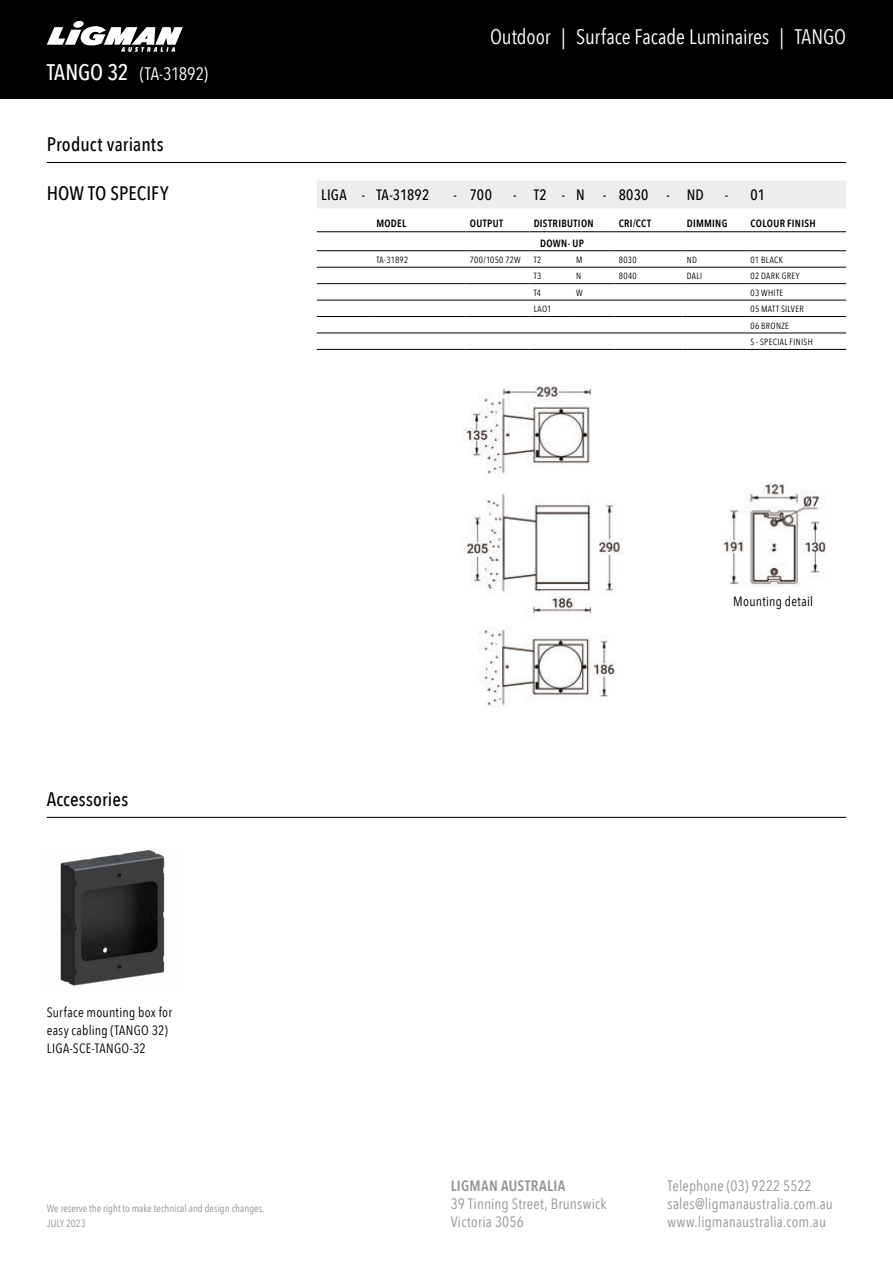
<style>
.page{position:relative;width:893px;height:1263px;background:#fff}
.page>*{position:absolute;margin:0;border:0;box-sizing:border-box;transform-origin:0 0}
.t1{font:21px "Avenir Next Condensed";letter-spacing:-.005em;color:#fff}
.t2{font:500 19.5px "Avenir Next Condensed";letter-spacing:.005em;color:#000}
.t3{font:18px "Avenir Next Condensed";letter-spacing:-.02em;color:#fff}
.t4{font:15px/18px "Avenir Next Condensed";letter-spacing:.01em;color:#939598}
.t5{font:500 15px "Avenir Next Condensed";letter-spacing:.015em;color:#000}
.t6{font:600 15px "Avenir Next Condensed";letter-spacing:.02em;color:#939598}
.t7{font:13.5px/18px "Avenir Next Condensed";letter-spacing:.02em;color:#000}
.t8{font:10.5px/15px "Avenir Next Condensed";color:#939598}
.t9{font:600 10.5px "Avenir Next Condensed";letter-spacing:.03em;color:#000}
.t10{font:9px/16.5px "Avenir Next Condensed";letter-spacing:.035em;color:#000}
.s1{font-weight:500;font-size:22.5px}
</style>
<div class="page">
<div style="left:0;top:0;width:893px;height:99px;background:#000"></div>
<svg style="left:47px;top:20px;width:136px;height:32px"></svg>
<img style="left:60px;top:850px;width:105px;height:136px">
<img style="left:462px;top:385px;width:364px;height:323px">
<hr style="left:47px;top:162px;width:799px;height:1px;background:#000">
<div style="left:317px;top:181px;width:529px;height:27px;background:#ededee"></div>
<hr style="left:317px;top:267px;width:55px;height:1px;background:#000">
<hr style="left:372px;top:267px;width:94px;height:1px;background:#000">
<hr style="left:614px;top:267px;width:68px;height:1px;background:#000">
<hr style="left:682px;top:267px;width:64px;height:1px;background:#000">
<hr style="left:746px;top:267px;width:100px;height:1px;background:#000">
<hr style="left:317px;top:283px;width:55px;height:1px;background:#000">
<hr style="left:372px;top:283px;width:94px;height:1px;background:#000">
<hr style="left:529px;top:283px;width:43px;height:1px;background:#000">
<hr style="left:572px;top:283px;width:42px;height:1px;background:#000">
<hr style="left:614px;top:283px;width:68px;height:1px;background:#000">
<hr style="left:682px;top:283px;width:64px;height:1px;background:#000">
<hr style="left:746px;top:283px;width:100px;height:1px;background:#000">
<hr style="left:317px;top:300px;width:55px;height:1px;background:#000">
<hr style="left:372px;top:300px;width:94px;height:1px;background:#000">
<hr style="left:466px;top:300px;width:63px;height:1px;background:#000">
<hr style="left:529px;top:300px;width:43px;height:1px;background:#000">
<hr style="left:572px;top:300px;width:42px;height:1px;background:#000">
<hr style="left:682px;top:300px;width:64px;height:1px;background:#000">
<hr style="left:746px;top:300px;width:100px;height:1px;background:#000">
<hr style="left:317px;top:316px;width:55px;height:1px;background:#000">
<hr style="left:372px;top:316px;width:94px;height:1px;background:#000">
<hr style="left:466px;top:316px;width:63px;height:1px;background:#000">
<hr style="left:529px;top:316px;width:43px;height:1px;background:#000">
<hr style="left:572px;top:316px;width:42px;height:1px;background:#000">
<hr style="left:682px;top:316px;width:64px;height:1px;background:#000">
<hr style="left:746px;top:316px;width:100px;height:1px;background:#000">
<hr style="left:317px;top:333px;width:55px;height:1px;background:#000">
<hr style="left:372px;top:333px;width:94px;height:1px;background:#000">
<hr style="left:466px;top:333px;width:63px;height:1px;background:#000">
<hr style="left:529px;top:333px;width:43px;height:1px;background:#000">
<hr style="left:572px;top:333px;width:42px;height:1px;background:#000">
<hr style="left:614px;top:333px;width:68px;height:1px;background:#000">
<hr style="left:682px;top:333px;width:64px;height:1px;background:#000">
<hr style="left:746px;top:333px;width:100px;height:1px;background:#000">
<hr style="left:317px;top:349px;width:55px;height:1px;background:#000">
<hr style="left:372px;top:349px;width:94px;height:1px;background:#000">
<hr style="left:466px;top:349px;width:63px;height:1px;background:#000">
<hr style="left:529px;top:349px;width:43px;height:1px;background:#000">
<hr style="left:572px;top:349px;width:42px;height:1px;background:#000">
<hr style="left:614px;top:349px;width:68px;height:1px;background:#000">
<hr style="left:682px;top:349px;width:64px;height:1px;background:#000">
<hr style="left:746px;top:349px;width:100px;height:1px;background:#000">
<hr style="left:614px;top:300px;width:68px;height:1px;background:#000">
<hr style="left:614px;top:316px;width:68px;height:1px;background:#000">
<hr style="left:317px;top:231px;width:55px;height:1px;background:#000">
<hr style="left:372px;top:231px;width:94px;height:1px;background:#000">
<hr style="left:614px;top:231px;width:68px;height:1px;background:#000">
<hr style="left:682px;top:231px;width:64px;height:1px;background:#000">
<hr style="left:746px;top:231px;width:100px;height:1px;background:#000">
<hr style="left:317px;top:250px;width:55px;height:1px;background:#000">
<hr style="left:372px;top:250px;width:94px;height:1px;background:#000">
<hr style="left:529px;top:250px;width:43px;height:1px;background:#000">
<hr style="left:572px;top:250px;width:42px;height:1px;background:#000">
<hr style="left:614px;top:250px;width:68px;height:1px;background:#000">
<hr style="left:682px;top:250px;width:64px;height:1px;background:#000">
<hr style="left:746px;top:250px;width:100px;height:1px;background:#000">
<hr style="left:529px;top:267px;width:43px;height:1px;background:#000">
<hr style="left:572px;top:267px;width:42px;height:1px;background:#000">
<hr style="left:466px;top:231px;width:63px;height:1px;background:#000">
<hr style="left:466px;top:250px;width:63px;height:1px;background:#000">
<hr style="left:466px;top:267px;width:63px;height:1px;background:#000">
<hr style="left:466px;top:283px;width:63px;height:1px;background:#000">
<hr style="left:529px;top:231px;width:43px;height:1px;background:#000">
<hr style="left:572px;top:231px;width:42px;height:1px;background:#000">
<hr style="left:47px;top:817px;width:799px;height:1px;background:#000">
<p class="t3" style="left:47px;top:58px;width:163px"><span class="s1">TANGO 32</span> (TA-31892)</p>
<h1 class="t1" style="left:490px;top:19px;width:358px">Outdoor | Surface Facade Luminaires | TANGO</h1>
<h2 class="t2" style="left:47px;top:133px;width:118px">Product variants</h2>
<h2 class="t2" style="left:47px;top:182px;width:123px">HOW TO SPECIFY</h2>
<p class="t5" style="left:321px;top:186px;width:110px">LIGA - TA-31892</p>
<p class="t5" style="left:453px;top:186px;width:40px">- 700</p>
<p class="t5" style="left:513px;top:186px;width:192px">- T2 - N - 8030 - ND</p>
<p class="t5" style="left:725px;top:186px;width:42px">- 01</p>
<p class="t9" style="left:376px;top:215px;width:31px">MODEL</p>
<p class="t9" style="left:470px;top:215px;width:35px">OUTPUT</p>
<p class="t9" style="left:534px;top:215px;width:62px">DISTRIBUTION</p>
<p class="t9" style="left:619px;top:215px;width:34px">CRI/CCT</p>
<p class="t9" style="left:687px;top:215px;width:42px">DIMMING</p>
<p class="t9" style="left:750px;top:215px;width:67px">COLOUR FINISH</p>
<p class="t9" style="left:540px;top:234px;width:45px">DOWN- UP</p>
<p class="t10" style="left:376px;top:251px;width:34px">TA-31892</p>
<p class="t10" style="left:470px;top:251px;width:52px">700/1050 72W</p>
<p class="t10" style="left:534px;top:251px;width:9px">T2</p>
<p class="t10" style="left:576px;top:251px;width:8px">M</p>
<p class="t10" style="left:619px;top:251px;width:19px">8030</p>
<p class="t10" style="left:687px;top:251px;width:12px">ND</p>
<p class="t10" style="left:750px;top:251px;width:34px">01 BLACK</p>
<p class="t10" style="left:534px;top:268px;width:9px">T3</p>
<p class="t10" style="left:576px;top:268px;width:7px">N</p>
<p class="t10" style="left:619px;top:268px;width:20px">8040</p>
<p class="t10" style="left:687px;top:268px;width:17px">DALI</p>
<p class="t10" style="left:750px;top:268px;width:50px">02 DARK GREY</p>
<p class="t10" style="left:534px;top:284px;width:9px">T4</p>
<p class="t10" style="left:576px;top:284px;width:8px">W</p>
<p class="t10" style="left:750px;top:284px;width:34px">03 WHITE</p>
<p class="t10" style="left:534px;top:300px;width:19px">LAO1</p>
<p class="t10" style="left:750px;top:300px;width:64px">05 MATT SILVER<br>06 BRONZE<br>S - SPECIAL FINISH</p>
<h2 class="t2" style="left:47px;top:787px;width:83px">Accessories</h2>
<p class="t7" style="left:47px;top:1003px;width:127px">Surface mounting box for easy cabling (TANGO 32)<br>LIGA-SCE-TANGO-32</p>
<p class="t8" style="left:47px;top:1200px;width:219px">We reserve the right to make technical and design changes.<br>JULY 2023</p>
<p class="t7" style="left:733px;top:591px;width:81px">Mounting detail</p>
<p class="t6" style="left:451px;top:1172px;width:116px">LIGMAN AUSTRALIA</p>
<p class="t4" style="left:451px;top:1194px;width:157px">39 Tinning Street, Brunswick<br>Victoria 3056</p>
<p class="t4" style="left:668px;top:1176px;width:167px">Telephone (03) 9222 5522 sales@ligmanaustralia.com.au www.ligmanaustralia.com.au</p>
</div>
